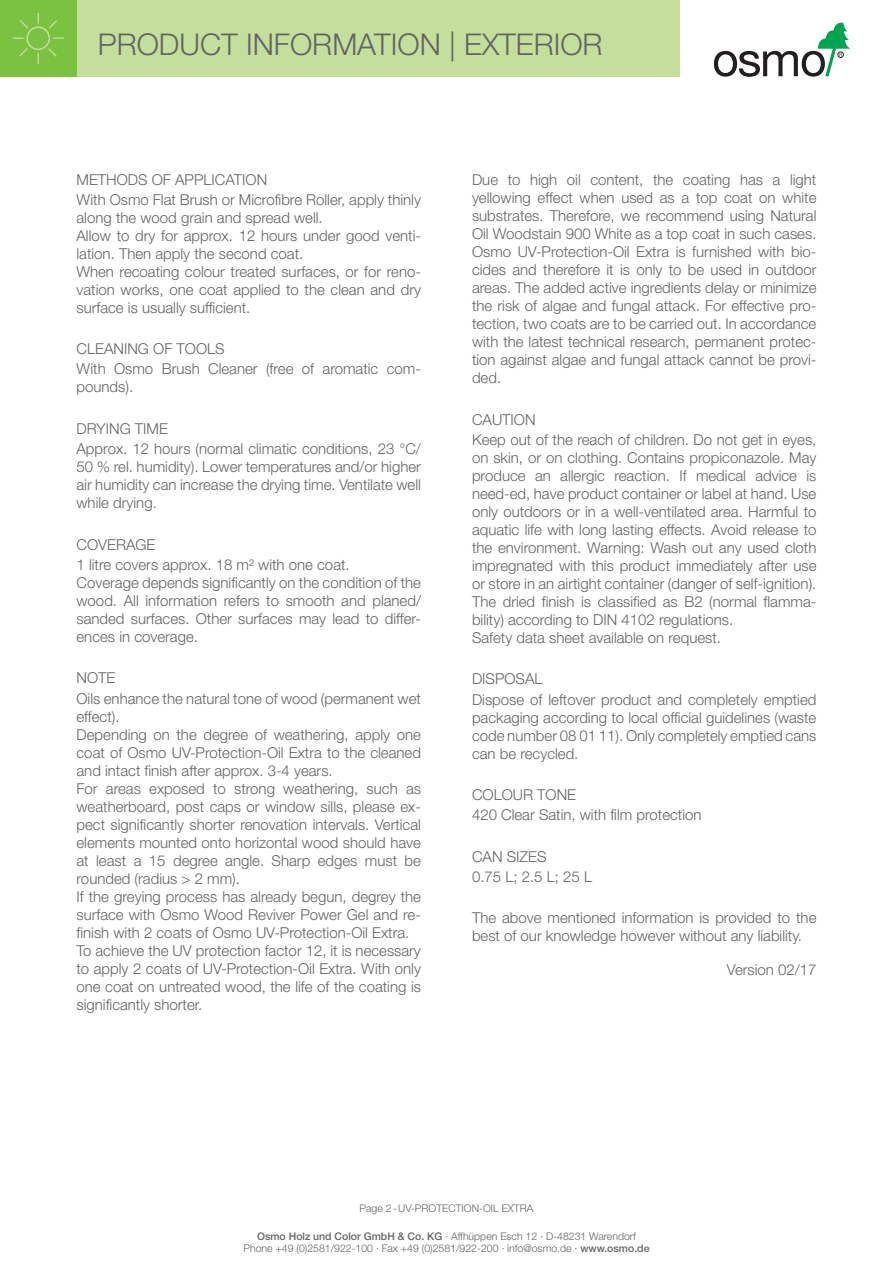
<style>
.page{position:relative;width:893px;height:1263px;background:#fff}
.page>*{position:absolute;margin:0;border:0;box-sizing:border-box;transform-origin:0 0}
.t1{font:300 30px "Helvetica Neue";color:#636366}
.t2{font:300 15px/18px "Helvetica Neue";color:#636366}
.t3{font:300 10.5px/12.6px "Helvetica Neue";color:#636366;text-align:center}
.s1{font-weight:500}
</style>
<div class="page">
<div style="left:77px;top:0;width:603px;height:77px;background:#c4df9b"></div>
<div style="left:0;top:0;width:77px;height:77px;background:#7bc142"></div>
<svg style="left:12px;top:12px;width:52px;height:52px"></svg>
<svg style="left:714px;top:23px;width:136px;height:54px"></svg>
<h1 class="t1" style="left:98px;top:26px;width:506px">PRODUCT INFORMATION | EXTERIOR</h1>
<p class="t2" style="left:77px;top:169px;width:346px;line-height:20.1px">METHODS OF APPLICATION<br>With Osmo Flat Brush or Microfibre Roller, apply thinly</p>
<p class="t2" style="left:77px;top:209px;width:346px">along the wood grain and spread well.<br>Allow to dry for approx. 12 hours under good venti&shy;lation. Then apply the second coat.<br>When recoating colour treated surfaces, or for reno&shy;vation works, one coat applied to the clean and dry surface is usually sufficient.</p>
<p class="t2" style="left:77px;top:339px;width:346px;line-height:20.1px">CLEANING OF TOOLS<br>With Osmo Brush Cleaner (free of aromatic com-</p>
<p class="t2" style="left:77px;top:378px;width:58px">pounds).</p>
<p class="t2" style="left:77px;top:418px;width:346px;line-height:20.1px">DRYING TIME<br>Approx. 12 hours (normal climatic conditions, 23 °C/</p>
<p class="t2" style="left:77px;top:457px;width:346px;text-align:justify">50 % rel. humidity). Lower temperatures and/or higher air humidity can increase the drying time. Ventilate well while drying.</p>
<p class="t2" style="left:77px;top:534px;width:275px;line-height:20.1px">COVERAGE<br>1 litre covers approx. 18 m² with one coat.</p>
<p class="t2" style="left:77px;top:573px;width:346px;text-align:justify">Coverage depends significantly on the condition of the wood. All information refers to smooth and planed/ sanded surfaces. Other surfaces may lead to differ&shy;ences in coverage.</p>
<p class="t2" style="left:77px;top:668px;width:346px;line-height:20.1px">NOTE<br>Oils enhance the natural tone of wood (permanent wet</p>
<p class="t2" style="left:77px;top:707px;width:346px">effect).<br>Depending on the degree of weathering, apply one coat of Osmo UV-Protection-Oil Extra to the cleaned and intact finish after approx. 3-4 years.<br>For areas exposed to strong weathering, such as weatherboard, post caps or window sills, please ex&shy;pect significantly shorter renovation intervals. Vertical elements mounted onto horizontal wood should have at least a 15 degree angle. Sharp edges must be rounded (radius &gt; 2 mm).<br>If the greying process has already begun, degrey the surface with Osmo Wood Reviver Power Gel and re&shy;finish with 2 coats of Osmo UV-Protection-Oil Extra.<br>To achieve the UV protection factor 12, it is necessary to apply 2 coats of UV-Protection-Oil Extra. With only one coat on untreated wood, the life of the coating is significantly shorter.</p>
<p class="t2" style="left:472px;top:170px;width:346px;text-align:justify">Due to high oil content, the coating has a light yellowing effect when used as a top coat on white substrates. Therefore, we recommend using Natural Oil Woodstain 900 White as a top coat in such cases.<br>Osmo UV-Protection-Oil Extra is furnished with bio&shy;cides and therefore it is only to be used in outdoor areas. The added active ingredients delay or minimize the risk of algae and fungal attack. For effective pro&shy;tection, two coats are to be carried out. In accordance with the latest technical research, permanent protec&shy;tion against algae and fungal attack cannot be provi&shy;ded.</p>
<p class="t2" style="left:472px;top:409px;width:346px;line-height:20.1px">CAUTION<br>Keep out of the reach of children. Do not get in eyes,</p>
<p class="t2" style="left:472px;top:448px;width:346px">on skin, or on clothing. Contains propiconazole. May produce an allergic reaction. If medical advice is need-ed, have product container or label at hand. Use only outdoors or in a well-ventilated area. Harmful to aquatic life with long lasting effects. Avoid release to the environment. Warning: Wash out any used cloth impregnated with this product immediately after use or store in an airtight container (danger of self-ignition).<br>The dried finish is classified as B2 (normal flamma&shy;bility) according to DIN 4102 regulations.<br>Safety data sheet available on request.</p>
<p class="t2" style="left:472px;top:669px;width:346px;line-height:20.1px">DISPOSAL<br>Dispose of leftover product and completely emptied</p>
<p class="t2" style="left:472px;top:708px;width:346px;text-align:justify">packaging according to local official guidelines (waste code number 08 01 11). Only completely emptied cans can be recycled.</p>
<p class="t2" style="left:472px;top:784px;width:231px;line-height:20.1px">COLOUR TONE<br>420 Clear Satin, with film protection</p>
<p class="t2" style="left:472px;top:846px;width:122px;line-height:20.1px">CAN SIZES<br>0.75 L; 2.5 L; 25 L</p>
<p class="t2" style="left:472px;top:909px;width:346px">The above mentioned information is provided to the best of our knowledge however without any liability.</p>
<p class="t2" style="left:727px;top:960px;width:91px">Version 02/17</p>
<p class="t3" style="left:360px;top:1202px;width:175px">Page 2-UV-PROTECTION-OIL EXTRA</p>
<p class="t3" style="left:243px;top:1229px;width:408px"><span class="s1">Osmo Holz und Color GmbH &amp; Co. KG</span> · Affhüppen Esch 12 · D-48231 Warendorf<br>Phone +49 (0)2581/922-100 · Fax +49 (0)2581/922-200 · info@osmo.de · <span class="s1">www.osmo.de</span></p>
</div>
